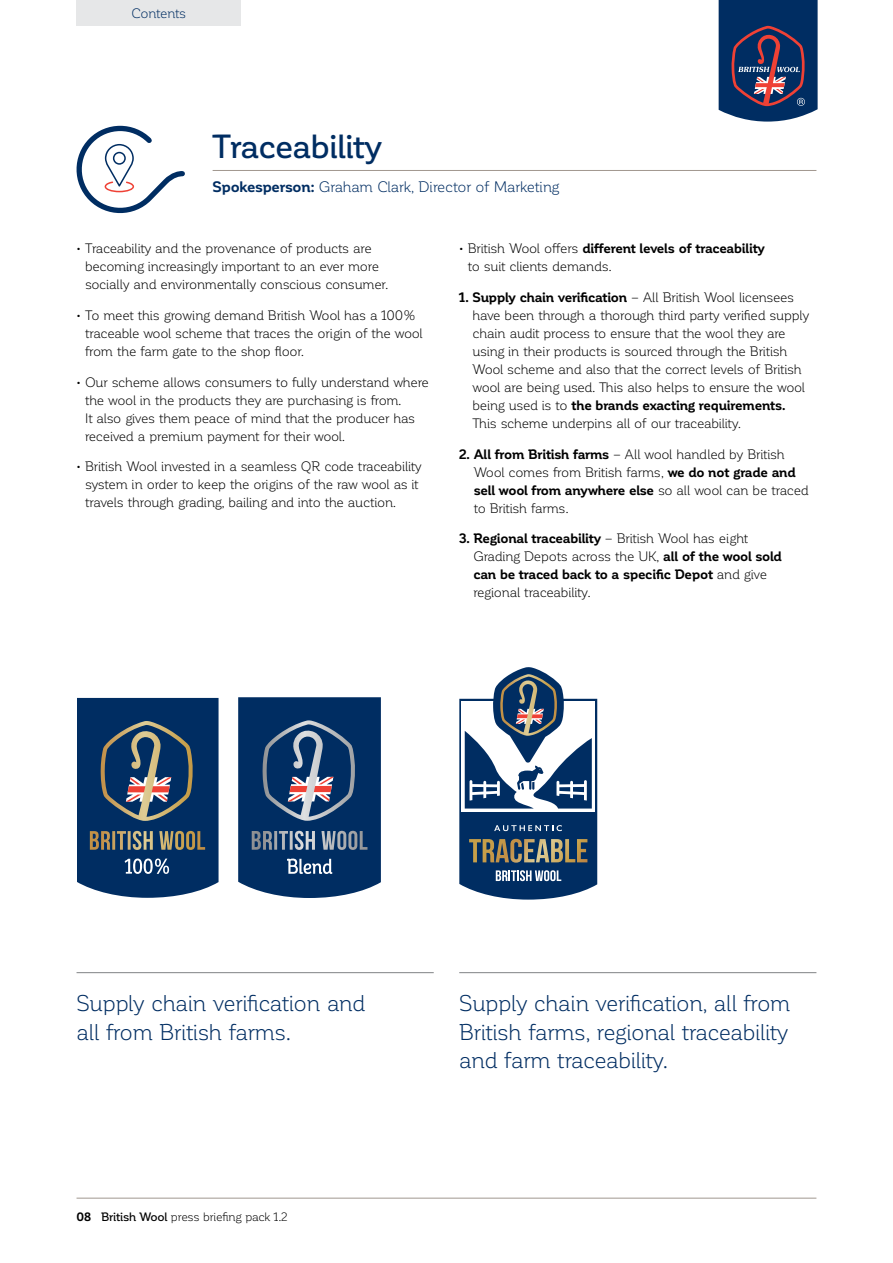
<style>
.page{position:relative;width:893px;height:1263px;background:#fff}
.page>*{position:absolute;margin:0;border:0;box-sizing:border-box;transform-origin:0 0}
.t1{font:500 33px "Corporative";letter-spacing:-.025em;color:#002d62}
.t2{font:22.5px/28.5px "Corporative";letter-spacing:-.025em;color:#002d62}
.t3{font:15px "Corporative";letter-spacing:-.02em;color:#002d62}
.t4{font:13.5px/18px "Corporative";letter-spacing:-.025em;color:#000}
.t5{font:13.5px "Corporative";letter-spacing:-.02em;color:#002d62}
.t6{font:12px "Corporative";letter-spacing:-.035em;color:#000}
.s1{font-weight:700}
.s2{font-weight:500}
</style>
<div class="page">
<hr style="left:77px;top:972px;width:357px;height:1px;background:#808285">
<hr style="left:459px;top:972px;width:357px;height:1px;background:#808285">
<svg style="left:459px;top:667px;width:138px;height:233px"></svg>
<svg style="left:77px;top:698px;width:142px;height:200px;background:#26466a"></svg>
<svg style="left:238px;top:698px;width:143px;height:200px;background:#234773"></svg>
<hr style="left:77px;top:1198px;width:739px;height:1px;background:#a1978f">
<svg style="left:719px;top:0;width:99px;height:122px;background:#283c67"></svg>
<svg style="left:77px;top:126px;width:108px;height:87px"></svg>
<hr style="left:213px;top:170px;width:603px;height:1px;background:#a1978f">
<div style="left:77px;top:0;width:164px;height:26px;background:#e6e7e8"></div>
<p class="t5" style="left:132px;top:6px;width:56px">Contents</p>
<h1 class="t1" style="left:213px;top:129px;width:171px">Traceability</h1>
<p class="t3" style="left:213px;top:179px;width:348px"><span class="s1">Spokesperson:</span> Graham Clark, Director of Marketing</p>
<p class="t4" style="left:85px;top:239px;width:305px;text-indent:-9px">• Traceability and the provenance of products are becoming increasingly important to an ever more socially and environmentally conscious consumer.</p>
<p class="t4" style="left:85px;top:306px;width:339px;text-indent:-9px">• To meet this growing demand British Wool has a 100% traceable wool scheme that traces the origin of the wool from the farm gate to the shop floor.</p>
<p class="t4" style="left:85px;top:373px;width:345px;text-indent:-9px">• Our scheme allows consumers to fully understand where the wool in the products they are purchasing is from.<br>It also gives them peace of mind that the producer has received a premium payment for their wool.</p>
<p class="t4" style="left:85px;top:458px;width:338px;text-indent:-9px">• British Wool invested in a seamless QR code traceability system in order to keep the origins of the raw wool as it travels through grading, bailing and into the auction.</p>
<p class="t4" style="left:468px;top:239px;width:299px;text-indent:-9px">• British Wool offers <span class="s1">different levels of traceability </span>to suit clients demands.</p>
<p class="t4" style="left:472px;top:288px;width:338px;text-indent:-13px"><span class="s1">1. Supply chain verification</span> – All British Wool licensees have been through a thorough third party verified supply chain audit process to ensure that the wool they are using in their products is sourced through the British Wool scheme and also that the correct levels of British wool are being used. This also helps to ensure the wool being used is to <span class="s1">the brands exacting requirements.<br></span>This scheme underpins all of our traceability.</p>
<p class="t4" style="left:474px;top:445px;width:337px;text-indent:-14px"><span class="s1">2. All from British farms</span> – All wool handled by British Wool comes from British farms, <span class="s1">we do not grade and sell wool from anywhere else</span> so all wool can be traced to British farms.</p>
<p class="t4" style="left:473px;top:530px;width:310px;text-indent:-14px"><span class="s1">3. Regional traceability</span> – British Wool has eight Grading Depots across the UK, <span class="s1">all of the wool sold can be traced back to a specific Depot</span> and give regional traceability.</p>
<h2 class="t2" style="left:77px;top:989px;width:291px">Supply chain verification and all from British farms.</h2>
<h2 class="t2" style="left:459px;top:989px;width:333px;text-align:justify">Supply chain verification, all from British farms, regional traceability and farm traceability.</h2>
<p class="t6" style="left:77px;top:1211px;width:213px"><span class="s1">08</span> <span class="s2">British Wool</span> press briefing pack 1.2</p>
</div>
